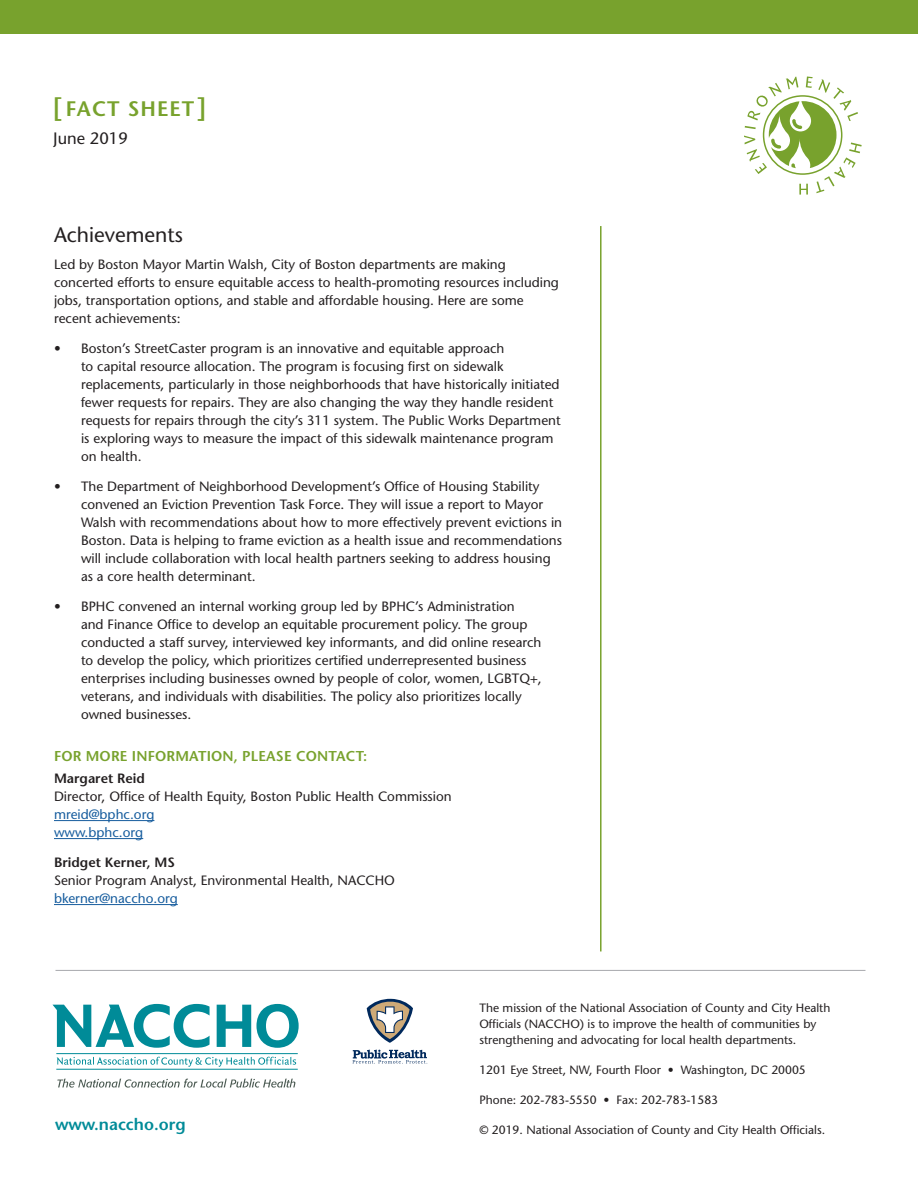
<style>
.page{position:relative;width:918px;height:1188px;background:#fff}
.page>*{position:absolute;margin:0;border:0;box-sizing:border-box;transform-origin:0 0}
.A{font:21px "Stone Sans";color:#231f20}
.t1{font:600 21px "Stone Sans";letter-spacing:.05em;color:#78a22d}
.t2{font:600 16.5px "Stone Sans";color:#008b98}
.t3{font:16.5px "Stone Sans";color:#231f20}
.C{font:600 14.25px "Stone Sans";letter-spacing:.01em;color:#78a22d}
.body_copy{font:13.5px/18px "Stone Sans";color:#231f20}
.body_copy-2{font:13.5px "Stone Sans";color:#175d9e}
.body_copy-3{font:600 13.5px "Stone Sans";color:#231f20}
.copyright{font:12px/15.8px "Stone Sans";color:#231f20}
.s1{font-size:25.5px}
</style>
<div class="page">
<div style="left:0;top:0;width:918px;height:34px;background:#78a22d"></div>
<svg style="left:744px;top:76px;width:118px;height:119px"></svg>
<svg style="left:57px;top:1079px;width:238px;height:9px"></svg>
<svg style="left:53px;top:1004px;width:157px;height:44px"></svg>
<svg style="left:217px;top:1004px;width:82px;height:44px"></svg>
<svg style="left:57px;top:1057px;width:239px;height:10px"></svg>
<hr style="left:56px;top:1053px;width:242px;height:1px;background:#008b98">
<hr style="left:56px;top:1069px;width:242px;height:1px;background:#008b98">
<svg style="left:352px;top:1050px;width:76px;height:14px"></svg>
<svg style="left:367px;top:999px;width:46px;height:44px"></svg>
<hr style="left:55px;top:970px;width:810px;height:1px;background:#a8a9ad">
<hr style="left:54px;top:820px;width:100px;height:1px;background:#175d9e">
<hr style="left:54px;top:838px;width:89px;height:1px;background:#175d9e">
<hr style="left:54px;top:904px;width:124px;height:1px;background:#175d9e">
<hr style="left:600px;top:226px;width:2px;height:725px;background:#78a22d">
<p class="t1" style="left:53px;top:96px;width:154px"><span class="s1">[</span> FACT SHEET<span class="s1">]</span></p>
<p class="t3" style="left:53px;top:129px;width:76px">June 2019</p>
<p class="A" style="left:54px;top:222px;width:130px">Achievements</p>
<p class="body_copy" style="left:54px;top:255px;width:507px">Led by Boston Mayor Martin Walsh, City of Boston departments are making concerted efforts to ensure equitable access to health-promoting resources including jobs, transportation options, and stable and affordable housing. Here are some recent achievements:</p>
<p class="body_copy" style="left:81px;top:339px;width:481px;text-indent:-27px">• Boston’s StreetCaster program is an innovative and equitable approach<br>to capital resource allocation. The program is focusing first on sidewalk replacements, particularly in those neighborhoods that have historically initiated fewer requests for repairs. They are also changing the way they handle resident requests for repairs through the city’s 311 system. The Public Works Department is exploring ways to measure the impact of this sidewalk maintenance program on health.</p>
<p class="body_copy" style="left:81px;top:477px;width:483px;text-indent:-27px">• The Department of Neighborhood Development’s Office of Housing Stability convened an Eviction Prevention Task Force. They will issue a report to Mayor Walsh with recommendations about how to more effectively prevent evictions in Boston. Data is helping to frame eviction as a health issue and recommendations will include collaboration with local health partners seeking to address housing as a core health determinant.</p>
<p class="body_copy" style="left:81px;top:597px;width:462px;text-indent:-27px">• BPHC convened an internal working group led by BPHC’s Administration<br>and Finance Office to develop an equitable procurement policy. The group conducted a staff survey, interviewed key informants, and did online research to develop the policy, which prioritizes certified underrepresented business enterprises including businesses owned by people of color, women, LGBTQ+, veterans, and individuals with disabilities. The policy also prioritizes locally owned businesses.</p>
<p class="C" style="left:54px;top:747px;width:315px">FOR MORE INFORMATION, PLEASE CONTACT:</p>
<p class="body_copy-3" style="left:54px;top:770px;width:92px">Margaret Reid</p>
<p class="body_copy" style="left:54px;top:788px;width:399px">Director, Office of Health Equity, Boston Public Health Commission</p>
<p class="body_copy-2" style="left:54px;top:807px;width:102px">mreid@bphc.org</p>
<p class="body_copy-2" style="left:54px;top:825px;width:91px">www.bphc.org</p>
<p class="body_copy-3" style="left:54px;top:854px;width:123px">Bridget Kerner, MS</p>
<p class="body_copy" style="left:54px;top:872px;width:343px">Senior Program Analyst, Environmental Health, NACCHO</p>
<p class="body_copy-2" style="left:54px;top:890px;width:125px">bkerner@naccho.org</p>
<p class="copyright" style="left:479px;top:1000px;width:353px">The mission of the National Association of County and City Health<br>Officials (NACCHO) is to improve the health of communities by strengthening and advocating for local health departments.</p>
<p class="copyright" style="left:479px;top:1062px;width:328px">1201 Eye Street, NW, Fourth Floor • Washington, DC 20005</p>
<p class="copyright" style="left:479px;top:1092px;width:240px">Phone: 202-783-5550 • Fax: 202-783-1583</p>
<p class="t2" style="left:55px;top:1115px;width:132px">www.naccho.org</p>
<p class="copyright" style="left:479px;top:1122px;width:347px">© 2019. National Association of County and City Health Officials.</p>
</div>
